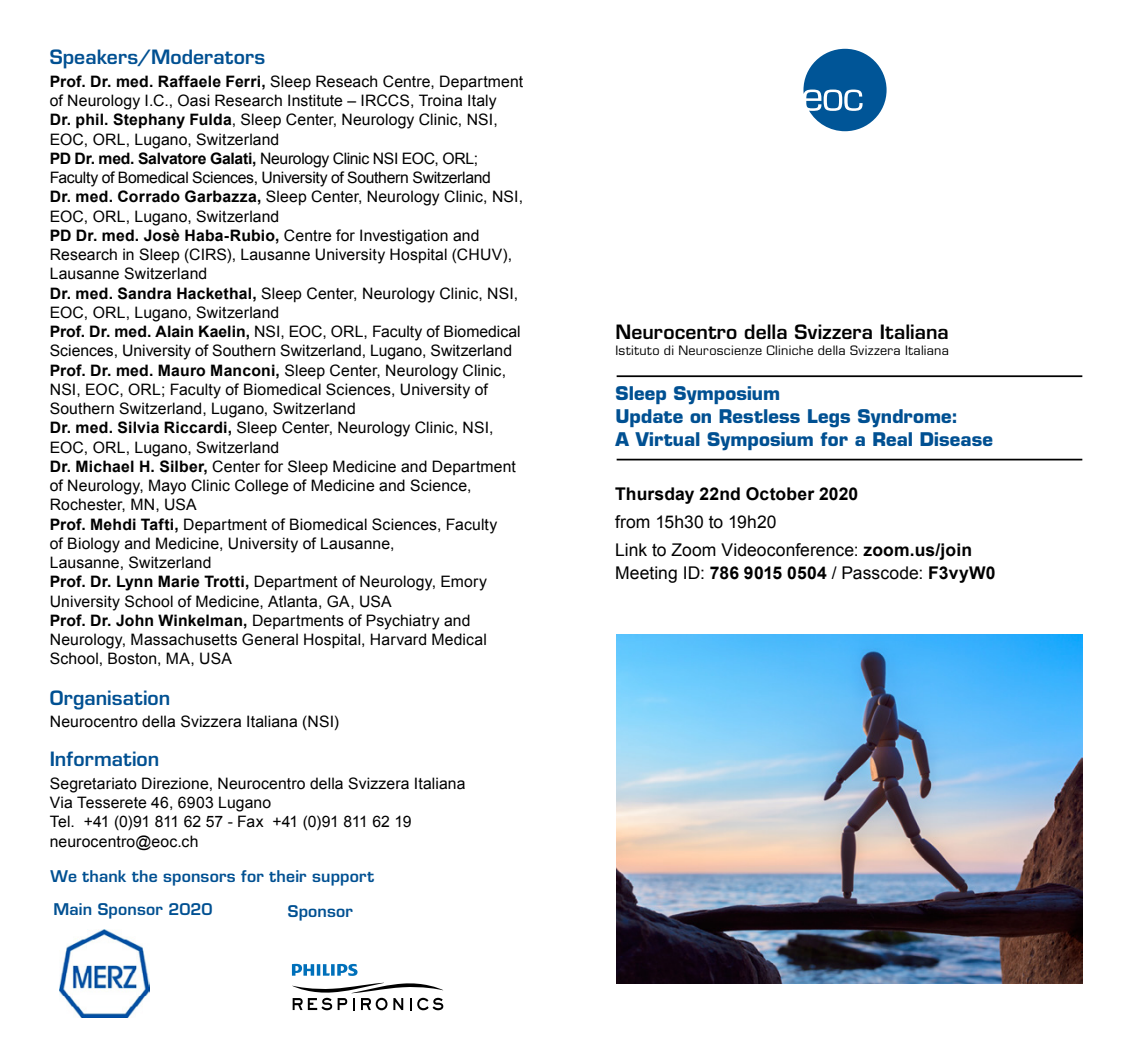
<style>
.page{position:relative;width:1132px;height:1042px;background:#fff}
.page>*{position:absolute;margin:0;border:0;box-sizing:border-box;transform-origin:0 0}
.t1{font:600 19.25px "Eurostile LT Std";letter-spacing:.005em;color:#005092}
.t2{font:600 19.25px "Eurostile LT Std";letter-spacing:.005em;color:#000}
.t3{font:700 18.38px/22.8px "Eurostile LT Std";letter-spacing:.005em;color:#005092}
.t4{font:17.5px/28px "Arial";letter-spacing:.005em;color:#000}
.t5{font:700 17.5px "Arial";letter-spacing:.01em;color:#000}
.t6{font:15.75px/19.2px "Arial";letter-spacing:.005em;color:#000}
.t7{font:600 15.75px/33.2px "Eurostile LT Std";letter-spacing:.01em;color:#005092}
.t8{font:12.6px "Eurostile LT Std";letter-spacing:.02em;color:#000}
.s1{font-weight:700}
</style>
<div class="page">
<hr style="left:616px;top:375px;width:465px;height:2px;background:#000">
<hr style="left:616px;top:459px;width:465px;height:1px;background:#000">
<svg style="left:803px;top:49px;width:83px;height:82px"></svg>
<img style="left:616px;top:634px;width:465px;height:350px">
<img style="left:59px;top:929px;width:91px;height:89px">
<svg style="left:292px;top:982px;width:151px;height:28px"></svg>
<svg style="left:292px;top:964px;width:65px;height:12px"></svg>
<p class="t1" style="left:50px;top:45px;width:217px">Speakers/Moderators</p>
<p class="t6" style="left:50px;top:72px;width:475px"><span class="s1">Prof. Dr. med. Raffaele Ferri,</span> Sleep Reseach Centre, Department of Neurology I.C., Oasi Research Institute – IRCCS, Troina Italy<br><span class="s1">Dr. phil. Stephany Fulda</span>, Sleep Center, Neurology Clinic, NSI, EOC, ORL, Lugano, Switzerland<br><span class="s1">PD Dr. med. Salvatore Galati,</span> Neurology Clinic NSI EOC, ORL; Faculty of Bomedical Sciences, University of Southern Switzerland<br><span class="s1">Dr. med. Corrado Garbazza,</span> Sleep Center, Neurology Clinic, NSI, EOC, ORL, Lugano, Switzerland<br><span class="s1">PD Dr. med. Josè Haba-Rubio,</span> Centre for Investigation and Research in Sleep (CIRS), Lausanne University Hospital (CHUV), Lausanne Switzerland<br><span class="s1">Dr. med. Sandra Hackethal,</span> Sleep Center, Neurology Clinic, NSI, EOC, ORL, Lugano, Switzerland<br><span class="s1">Prof. Dr. med. Alain Kaelin,</span> NSI, EOC, ORL, Faculty of Biomedical Sciences, University of Southern Switzerland, Lugano, Switzerland <span class="s1">Prof. Dr. med. Mauro Manconi,</span> Sleep Center, Neurology Clinic, NSI, EOC, ORL; Faculty of Biomedical Sciences, University of Southern Switzerland, Lugano, Switzerland<br><span class="s1">Dr. med. Silvia Riccardi,</span> Sleep Center, Neurology Clinic, NSI, EOC, ORL, Lugano, Switzerland<br><span class="s1">Dr. Michael H. Silber,</span> Center for Sleep Medicine and Department of Neurology, Mayo Clinic College of Medicine and Science, Rochester, MN, USA<br><span class="s1">Prof. Mehdi Tafti,</span> Department of Biomedical Sciences, Faculty<br>of Biology and Medicine, University of Lausanne,<br>Lausanne, Switzerland<br><span class="s1">Prof. Dr. Lynn Marie Trotti,</span> Department of Neurology, Emory University School of Medicine, Atlanta, GA, USA<br><span class="s1">Prof. Dr. John Winkelman,</span> Departments of Psychiatry and Neurology, Massachusetts General Hospital, Harvard Medical School, Boston, MA, USA</p>
<p class="t1" style="left:50px;top:685px;width:122px">Organisation</p>
<p class="t6" style="left:50px;top:712px;width:291px">Neurocentro della Svizzera Italiana (NSI)</p>
<p class="t1" style="left:50px;top:747px;width:111px">Information</p>
<p class="t6" style="left:50px;top:774px;width:417px">Segretariato Direzione, Neurocentro della Svizzera Italiana Via Tesserete 46, 6903 Lugano<br>Tel. +41 (0)91 811 62 57 - Fax +41 (0)91 811 62 19 neurocentro@eoc.ch</p>
<p class="t7" style="left:51px;top:859px;width:325px">We thank the sponsors for their support<br>Main Sponsor 2020</p>
<p class="t7" style="left:288px;top:894px;width:67px">Sponsor</p>
<p class="t2" style="left:615px;top:320px;width:334px">Neurocentro della Svizzera Italiana</p>
<p class="t8" style="left:615px;top:343px;width:335px">Istituto di Neuroscienze Cliniche della Svizzera Italiana</p>
<p class="t3" style="left:615px;top:382px;width:379px">Sleep Symposium<br>Update on Restless Legs Syndrome:<br>A Virtual Symposium for a Real Disease</p>
<p class="t5" style="left:615px;top:482px;width:244px">Thursday 22nd October 2020</p>
<p class="t4" style="left:615px;top:508px;width:358px">from 15h30 to 19h20<br>Link to Zoom Videoconference: <span class="s1">zoom.us/join</span></p>
<p class="t4" style="left:615px;top:559px;width:382px">Meeting ID: <span class="s1">786 9015 0504</span> / Passcode: <span class="s1">F3vyW0</span></p>
</div>
